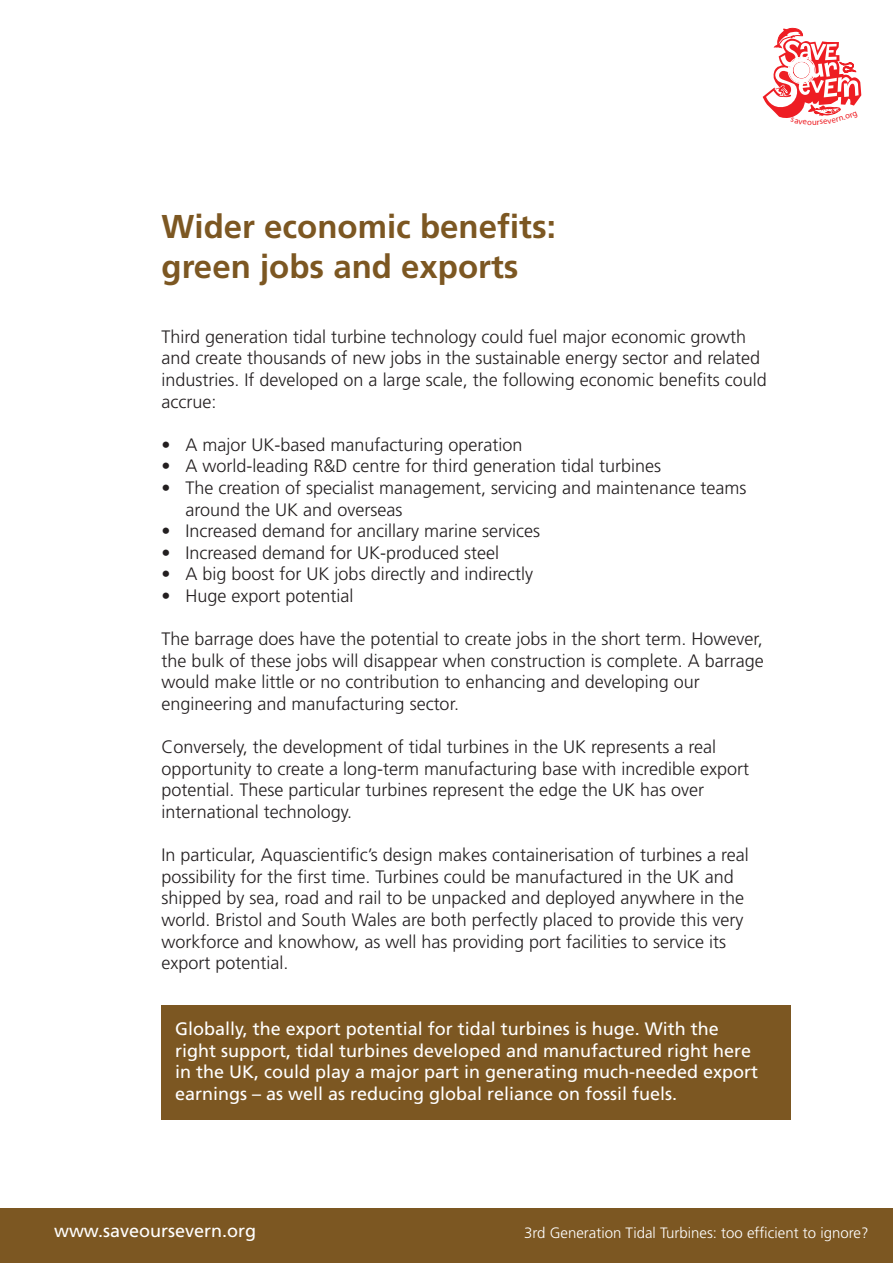
<style>
.page{position:relative;width:893px;height:1263px;background:#fff}
.page>*{position:absolute;margin:0;border:0;box-sizing:border-box;transform-origin:0 0}
.t1{font:700 33px/39.6px "Frutiger";color:#7c5722}
.t2{font:300 18px/21.6px "Frutiger";color:#231f20}
.t3{font:18px/21.6px "Frutiger";color:#fff}
.t4{font:300 15px "Frutiger";color:#fff}
</style>
<div class="page">
<div style="left:0;top:1209px;width:893px;height:54px;background:#7c5722"></div>
<div style="left:162px;top:1006px;width:629px;height:114px;background:#7c5722"></div>
<svg style="left:763px;top:27px;width:98px;height:91px"></svg>
<h1 class="t1" style="left:162px;top:207px;width:396px">Wider economic benefits: green jobs and exports</h1>
<p class="t2" style="left:162px;top:326px;width:607px">Third generation tidal turbine technology could fuel major economic growth and create thousands of new jobs in the sustainable energy sector and related industries. If developed on a large scale, the following economic benefits could accrue:</p>
<p class="t2" style="left:162px;top:434px;width:363px">• A major UK-based manufacturing operation</p>
<p class="t2" style="left:162px;top:455px;width:501px">• A world-leading R&amp;D centre for third generation tidal turbines</p>
<p class="t2" style="left:186px;top:477px;width:562px;text-indent:-24px">• The creation of specialist management, servicing and maintenance teams around the UK and overseas</p>
<p class="t2" style="left:162px;top:520px;width:380px">• Increased demand for ancillary marine services</p>
<p class="t2" style="left:162px;top:542px;width:339px">• Increased demand for UK-produced steel</p>
<p class="t2" style="left:162px;top:563px;width:373px">• A big boost for UK jobs directly and indirectly</p>
<p class="t2" style="left:162px;top:585px;width:194px">• Huge export potential</p>
<p class="t2" style="left:162px;top:628px;width:604px">The barrage does have the potential to create jobs in the short term. However, the bulk of these jobs will disappear when construction is complete. A barrage would make little or no contribution to enhancing and developing our engineering and manufacturing sector.</p>
<p class="t2" style="left:162px;top:736px;width:589px">Conversely, the development of tidal turbines in the UK represents a real opportunity to create a long-term manufacturing base with incredible export potential. These particular turbines represent the edge the UK has over international technology.</p>
<p class="t2" style="left:162px;top:844px;width:589px">In particular, Aquascientific’s design makes containerisation of turbines a real possibility for the first time. Turbines could be manufactured in the UK and shipped by sea, road and rail to be unpacked and deployed anywhere in the world. Bristol and South Wales are both perfectly placed to provide this very workforce and knowhow, as well has providing port facilities to service its export potential.</p>
<p class="t3" style="left:175px;top:1018px;width:585px">Globally, the export potential for tidal turbines is huge. With the right support, tidal turbines developed and manufactured right here in the UK, could play a major part in generating much-needed export earnings – as well as reducing global reliance on fossil fuels.</p>
<p class="t3" style="left:54px;top:1220px;width:204px">www.saveoursevern.org</p>
<p class="t4" style="left:524px;top:1224px;width:346px">3rd Generation Tidal Turbines: too efficient to ignore?</p>
</div>
